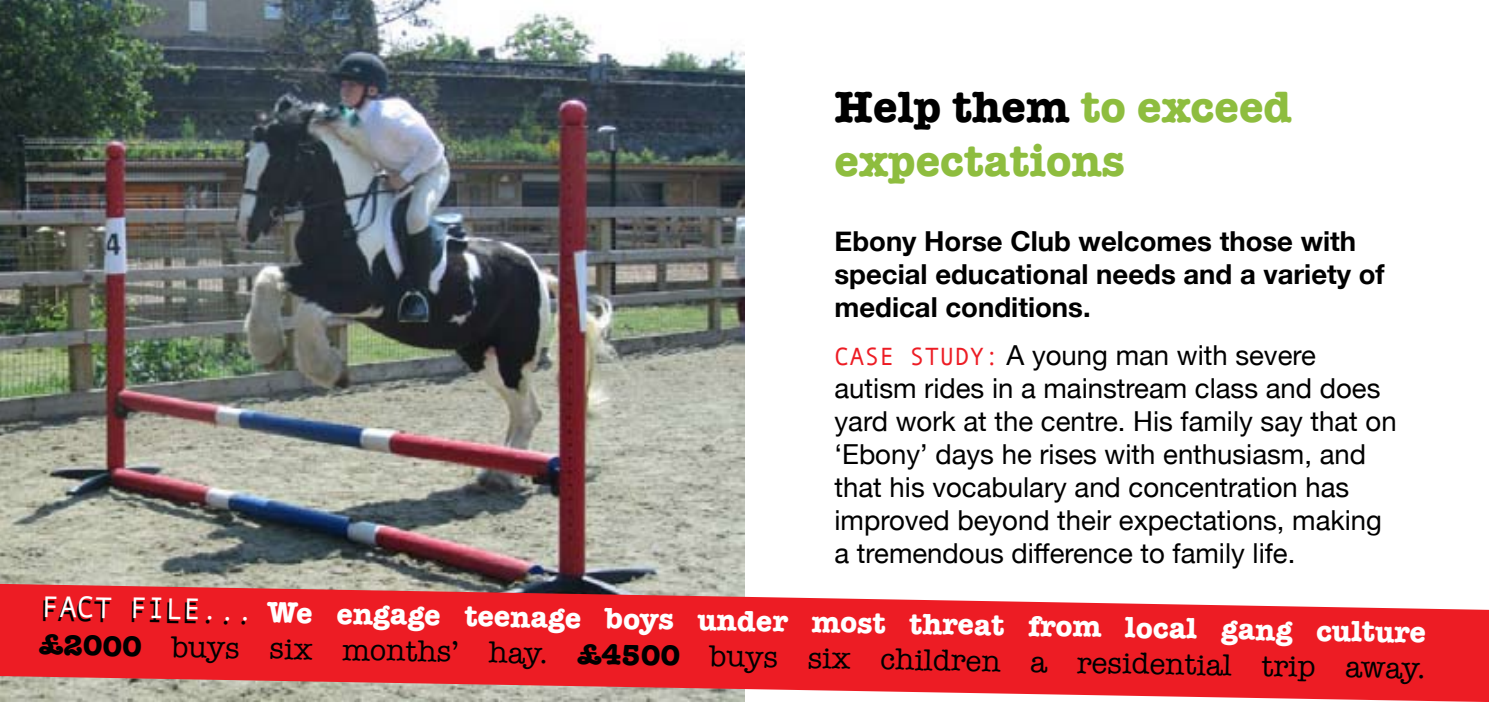
<style>
.page{position:relative;width:1489px;height:702px;background:#fff}
.page>*{position:absolute;margin:0;border:0;box-sizing:border-box;transform-origin:0 0}
.t1{font:700 45px/54px "American Typewriter";color:#8ebd3f}
.t2{font:700 30px/36px "American Typewriter";color:#fff}
.t3{font:30px "Andale Mono";color:#000}
.t4{font:27.5px/33px "Helvetica Neue";color:#000}
.t5{font:700 27.5px/33px "Helvetica Neue";color:#000}
.s1{color:#000}
.s2{font-family:"Andale Mono";font-size:25px;color:#ed1c24}
.s3{font-family:"Andale Mono";font-weight:400}
.s4{font-weight:400;color:#000}
</style>
<div class="page">
<img style="left:0;top:0;width:744px;height:584px">
<svg style="left:0;top:584px;width:1488px;height:118px;background:#e74549"></svg>
<h1 class="t1" style="left:834px;top:77px;width:459px"><span class="s1">Help them</span> to exceed expectations</h1>
<p class="t5" style="left:834px;top:226px;width:551px">Ebony Horse Club welcomes those with special educational needs and a variety of medical conditions.</p>
<p class="t4" style="left:834px;top:340px;width:563px"><span class="s2">CASE STUDY:</span> A young man with severe autism rides in a mainstream class and does yard work at the centre. His family say that on ‘Ebony’ days he rises with enthusiasm, and that his vocabulary and concentration has improved beyond their expectations, making a tremendous difference to family life.</p>
<p class="t2" style="left:40px;top:589px;width:1387px;rotate:1deg"><span class="s3">FACT FILE...</span> We engage teenage boys under most threat from local gang culture <span class="s1">£2000</span> <span class="s4">buys six months’ hay.</span> <span class="s1">£4500</span> <span class="s4">buys six children a residential trip away.</span></p>
<p class="t3" style="left:40px;top:590px;width:214px;rotate:1deg">FACT FILE...</p>
</div>
